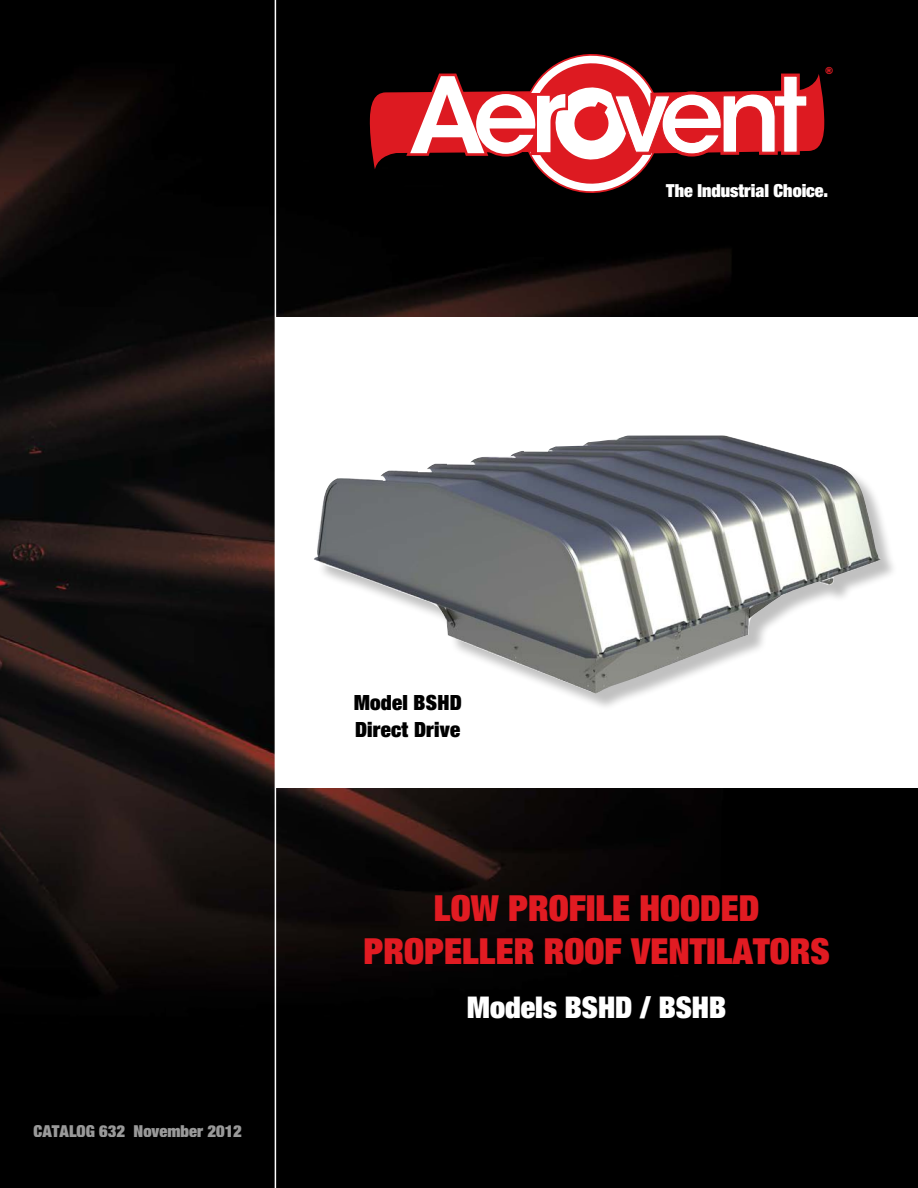
<style>
.page{position:relative;width:918px;height:1188px;background:#fff}
.page>*{position:absolute;margin:0;border:0;box-sizing:border-box;transform-origin:0 0}
.t1{font:900 expanded 36px/42.5px "Helvetica Neue";color:#e11b22;text-align:center}
.t2{font:900 expanded 30px "Helvetica Neue";color:#fff}
.t3{font:900 expanded 21px/27px "Helvetica Neue";letter-spacing:.01em;color:#000}
.t4{font:900 expanded 18px "Helvetica Neue";color:#fff}
.t5{font:900 expanded 16.5px "Helvetica Neue";color:#fff}
.t6{font:800 10.5px "Franklin Gothic";color:#e11b22}
</style>
<div class="page">
<img style="left:0;top:0;width:918px;height:1188px">
<svg style="left:370px;top:54px;width:455px;height:139px"></svg>
<hr style="left:275px;top:0;width:1px;height:1188px;background:#fff">
<div style="left:275px;top:318px;width:643px;height:470px;background:#fff"></div>
<img style="left:314px;top:435px;width:567px;height:259px">
<p class="t6" style="left:825px;top:64px;width:10px">®</p>
<p class="t4" style="left:666px;top:179px;width:163px">The Industrial Choice.</p>
<p class="t5" style="left:34px;top:1120px;width:210px">CATALOG 632 November 2012</p>
<p class="t3" style="left:354px;top:689px;width:110px">Model BSHD<br>Direct Drive</p>
<p class="t1" style="left:364px;top:886px;width:468px">LOW PROFILE HOODED<br>PROPELLER ROOF VENTILATORS</p>
<p class="t2" style="left:467px;top:988px;width:261px">Models BSHD / BSHB</p>
</div>
